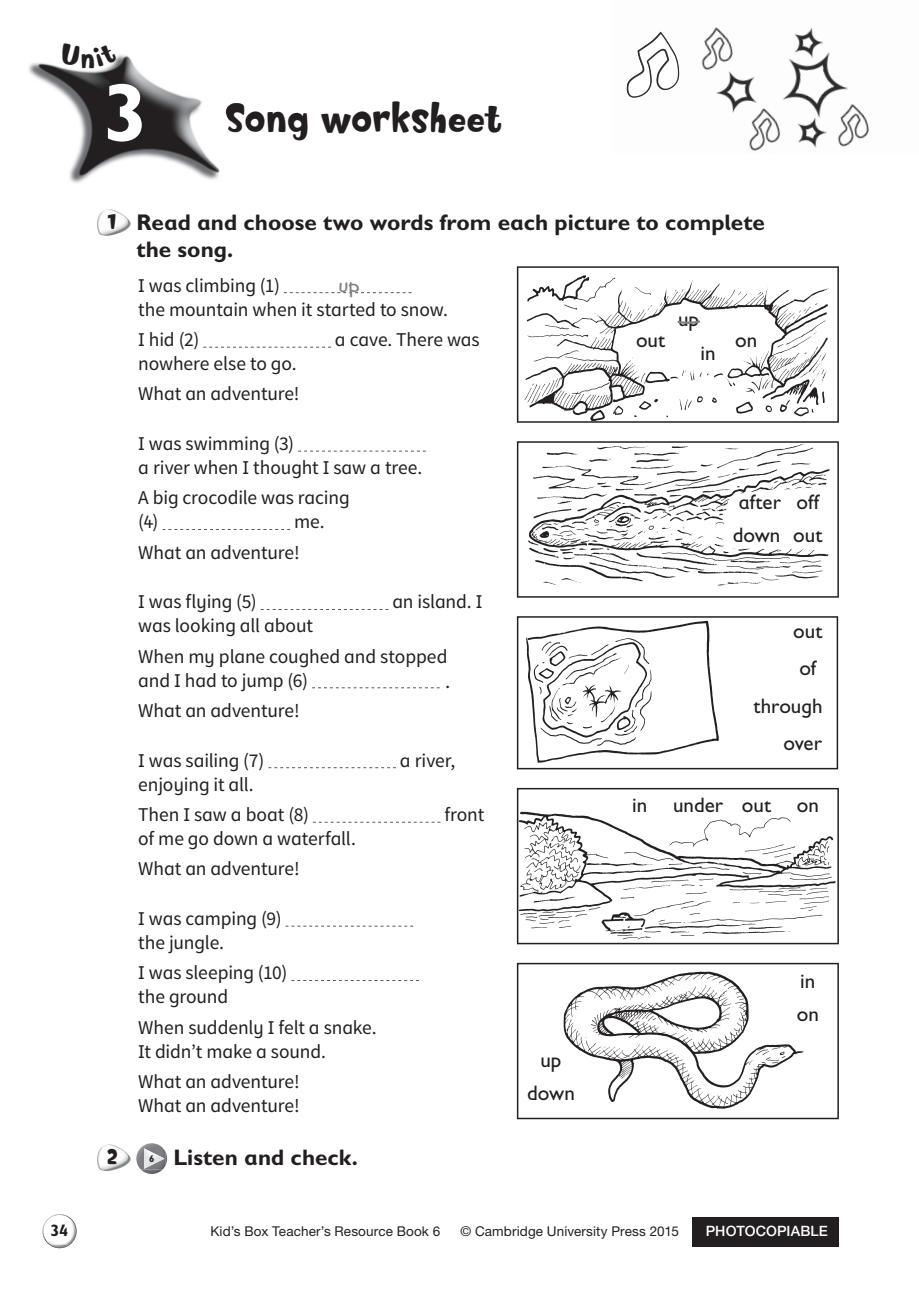
<style>
.page{position:relative;width:919px;height:1289px;background:#fff}
.page>*{position:absolute;margin:0;border:0;box-sizing:border-box;transform-origin:0 0}
.t1{font:700 82.5px "Gill Sans Infant Std";color:#fff}
.t2{font:39px "Softie";letter-spacing:-.01em;color:#231f20}
.t3{font:700 24px "Kidprint MT Std";color:#808285}
.t4{font:700 22.5px/27px "Gill Sans Infant Std";color:#231f20}
.t5{font:21px/37.3px "Gill Sans Infant Std";color:#231f20}
.t6{font:20.25px "Softie";color:#231f20}
.t7{font:19.5px/24px "Source CUP Regular Infant";letter-spacing:-.005em;color:#231f20}
.t8{font:700 16.5px "Gill Sans Infant Std";color:#231f20}
.t9{font:500 14.25px "Helvetica Neue LT Std";letter-spacing:.01em;color:#fff}
.t10{font:13.5px "Helvetica Neue LT Std";letter-spacing:.01em;color:#231f20}
.t11{font:700 9.6px "Gill Sans Infant Std";color:#231f20}
.s1{font-family:"Softie";font-weight:400;font-size:20.25px}
</style>
<div class="page">
<img style="left:49px;top:1244px;width:17px;height:4px">
<svg style="left:43px;top:1216px;width:34px;height:28px"></svg>
<img style="left:43px;top:1214px;width:25px;height:19px">
<img style="left:50px;top:1226px;width:26px;height:21px">
<div style="left:692px;top:1216px;width:147px;height:30px;background:#231f20"></div>
<img style="left:97px;top:215px;width:34px;height:21px">
<img style="left:108px;top:215px;width:8px;height:14px">
<img style="left:97px;top:1144px;width:34px;height:27px">
<img style="left:141px;top:1153px;width:26px;height:20px">
<img style="left:136px;top:1143px;width:30px;height:26px">
<img style="left:144px;top:1148px;width:20px;height:20px">
<svg style="left:284px;top:292px;width:127px;height:1px"></svg>
<svg style="left:203px;top:347px;width:128px;height:1px"></svg>
<svg style="left:298px;top:450px;width:128px;height:1px"></svg>
<svg style="left:162px;top:529px;width:128px;height:1px"></svg>
<svg style="left:261px;top:609px;width:127px;height:1px"></svg>
<svg style="left:312px;top:687px;width:127px;height:1px"></svg>
<svg style="left:268px;top:767px;width:128px;height:1px"></svg>
<svg style="left:313px;top:821px;width:127px;height:1px"></svg>
<svg style="left:285px;top:925px;width:128px;height:1px"></svg>
<svg style="left:291px;top:980px;width:128px;height:1px"></svg>
<svg style="left:517px;top:616px;width:321px;height:153px"></svg>
<svg style="left:517px;top:788px;width:321px;height:156px"></svg>
<svg style="left:517px;top:962px;width:321px;height:157px"></svg>
<svg style="left:517px;top:266px;width:321px;height:157px"></svg>
<svg style="left:677px;top:320px;width:23px;height:4px"></svg>
<svg style="left:517px;top:441px;width:321px;height:156px"></svg>
<svg style="left:721px;top:487px;width:112px;height:64px"></svg>
<img style="left:660px;top:28px;width:188px;height:120px">
<img style="left:626px;top:32px;width:54px;height:66px">
<img style="left:694px;top:27px;width:43px;height:45px">
<img style="left:741px;top:104px;width:44px;height:47px">
<img style="left:830px;top:100px;width:39px;height:48px">
<img style="left:28px;top:55px;width:192px;height:128px">
<img style="left:99px;top:209px;width:24px;height:6px">
<img style="left:138px;top:214px;width:52px;height:1px">
<svg style="left:60px;top:55px;width:57px;height:13px"></svg>
<h1 class="t1" style="left:103px;top:64px;width:47px">3</h1>
<h2 class="t2" style="left:224px;top:93px;width:280px">Song worksheet</h2>
<p class="t4" style="left:136px;top:208px;width:630px;text-indent:-30px"><span class="s1">1</span> Read and choose two words from each picture to complete the song.</p>
<p class="t7" style="left:138px;top:273px;width:311px">I was climbing (1)<br>the mountain when it started to snow.</p>
<p class="t7" style="left:138px;top:328px;width:63px">I hid (2)</p>
<p class="t7" style="left:335px;top:328px;width:146px">a cave. There was</p>
<p class="t7" style="left:138px;top:348px;width:163px;line-height:30.5px">nowhere else to go.<br>What an adventure!</p>
<p class="t7" style="left:138px;top:432px;width:285px">I was swimming (3)<br>a river when I thought I saw a tree.</p>
<p class="t7" style="left:138px;top:486px;width:213px">A big crocodile was racing (4)</p>
<p class="t3" style="left:339px;top:272px;width:22px">up</p>
<p class="t7" style="left:138px;top:507px;width:188px;line-height:30.5px;text-indent:156px">me.<br>What an adventure!</p>
<p class="t7" style="left:138px;top:590px;width:120px">I was flying (5)</p>
<p class="t7" style="left:392px;top:590px;width:92px">an island. I</p>
<p class="t7" style="left:138px;top:611px;width:311px;line-height:30.5px">was looking all about<br>When my plane coughed and stopped</p>
<p class="t7" style="left:138px;top:668px;width:171px">and I had to jump (6)</p>
<p class="t5" style="left:445px;top:662px;width:6px">.</p>
<p class="t7" style="left:138px;top:699px;width:163px">What an adventure!</p>
<p class="t7" style="left:138px;top:748px;width:128px">I was sailing (7)</p>
<p class="t7" style="left:400px;top:748px;width:57px">a river,</p>
<p class="t7" style="left:138px;top:769px;width:172px;line-height:30.5px">enjoying it all.<br>Then I saw a boat (8)</p>
<p class="t7" style="left:444px;top:803px;width:41px">front</p>
<p class="t7" style="left:138px;top:823px;width:219px;line-height:30.5px">of me go down a waterfall.<br>What an adventure!</p>
<p class="t7" style="left:138px;top:906px;width:145px">I was camping (9) the jungle.</p>
<p class="t7" style="left:138px;top:961px;width:151px">I was sleeping (10) the ground</p>
<p class="t7" style="left:138px;top:1015px;width:240px">When suddenly I felt a snake.<br>It didn’t make a sound.</p>
<p class="t7" style="left:138px;top:1070px;width:163px">What an adventure!<br>What an adventure!</p>
<p class="t6" style="left:106px;top:1144px;width:14px">2</p>
<p class="t11" style="left:149px;top:1153px;width:7px">6</p>
<p class="t4" style="left:173px;top:1143px;width:186px">Listen and check.</p>
<p class="t5" style="left:540px;top:1041px;width:23px">up</p>
<p class="t5" style="left:527px;top:1074px;width:49px">down</p>
<p class="t5" style="left:678px;top:301px;width:23px">up</p>
<p class="t5" style="left:636px;top:321px;width:31px">out</p>
<p class="t5" style="left:735px;top:321px;width:24px">on</p>
<p class="t5" style="left:700px;top:334px;width:17px">in</p>
<p class="t5" style="left:738px;top:483px;width:44px">after</p>
<p class="t5" style="left:732px;top:515px;width:49px">down</p>
<p class="t5" style="left:796px;top:483px;width:24px">off</p>
<p class="t5" style="left:793px;top:515px;width:31px">out</p>
<p class="t5" style="left:793px;top:612px;width:31px">out</p>
<p class="t5" style="left:753px;top:649px;width:70px;text-indent:46px">of through</p>
<p class="t5" style="left:783px;top:724px;width:40px">over</p>
<p class="t5" style="left:632px;top:786px;width:188px">in under out on</p>
<p class="t5" style="left:800px;top:962px;width:17px">in</p>
<p class="t5" style="left:796px;top:995px;width:24px">on</p>
<p class="t8" style="left:50px;top:1220px;width:20px">34</p>
<p class="t10" style="left:210px;top:1223px;width:231px">Kid’s Box Teacher’s Resource Book 6</p>
<p class="t10" style="left:460px;top:1223px;width:220px">© Cambridge University Press 2015</p>
<p class="t9" style="left:705px;top:1222px;width:123px">PHOTOCOPIABLE</p>
</div>
